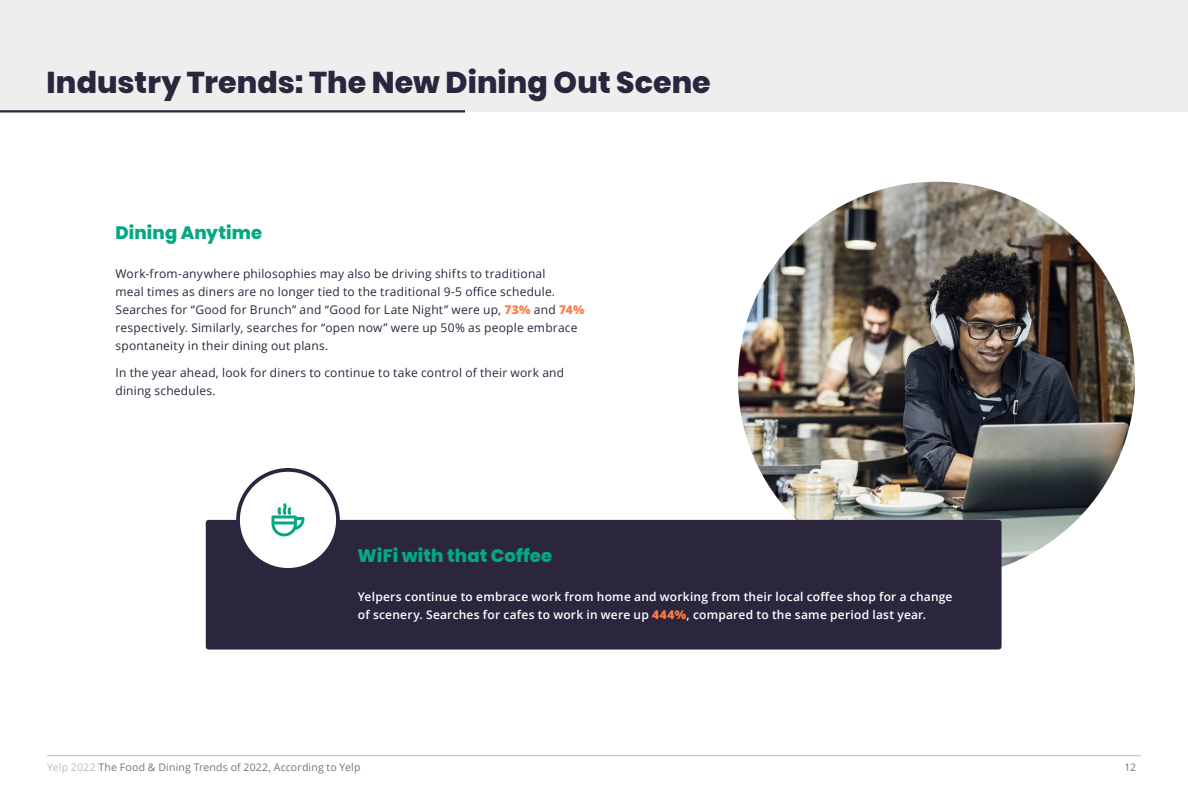
<style>
.page{position:relative;width:1188px;height:809px;background:#fff}
.page>*{position:absolute;margin:0;border:0;box-sizing:border-box;transform-origin:0 0}
.headline{font:800 30px "Poppins";letter-spacing:.005em;color:#2b263d}
.subhead{font:800 18px "Poppins";letter-spacing:.005em;color:#05a882}
.stat{font:12px/18px "Open Sans";letter-spacing:.02em;color:#2b263d}
.stat-2{font:600 12px/18px "Open Sans";letter-spacing:.02em;color:#fff}
.t1{font:10.5px "Open Sans";letter-spacing:.02em;color:#757380}
.s1{font-weight:800;color:#ff7d42}
.s2{color:#babac2}
</style>
<div class="page">
<hr style="left:47px;top:755px;width:1094px;height:1px;background:#babac2">
<div style="left:0;top:0;width:1188px;height:111px;background:#efeeef"></div>
<img style="left:738px;top:182px;width:397px;height:385px">
<hr style="left:0;top:110px;width:465px;height:2px;background:#2b263d">
<div style="left:206px;top:520px;width:796px;height:129px;background:#2b263d;border-radius:3px"></div>
<div style="left:238px;top:470px;width:100px;height:100px;background:#fff;border-radius:50%"></div>
<div style="left:236px;top:468px;width:104px;height:103px;border:4px solid #2b263d;border-radius:50%"></div>
<svg style="left:271px;top:503px;width:34px;height:34px"></svg>
<p class="headline" style="left:46px;top:65px;width:666px">Industry Trends: The New Dining Out Scene</p>
<p class="subhead" style="left:116px;top:222px;width:148px">Dining Anytime</p>
<p class="stat" style="left:116px;top:264px;width:471px">Work-from-anywhere philosophies may also be driving shifts to traditional<br>meal times as diners are no longer tied to the traditional 9-5 office schedule.<br>Searches for “Good for Brunch” and “Good for Late Night” were up, <span class="s1">73%</span> and <span class="s1">74% </span>respectively. Similarly, searches for “open now” were up 50% as people embrace spontaneity in their dining out plans.</p>
<p class="stat" style="left:116px;top:363px;width:450px">In the year ahead, look for diners to continue to take control of their work and dining schedules.</p>
<p class="subhead" style="left:358px;top:544px;width:196px">WiFi with that Coffee</p>
<p class="stat-2" style="left:358px;top:587px;width:596px">Yelpers continue to embrace work from home and working from their local coffee shop for a change of scenery. Searches for cafes to work in were up <span class="s1">444%</span>, compared to the same period last year.</p>
<p class="t1" style="left:47px;top:760px;width:315px"><span class="s2">Yelp 2022</span> The Food &amp; Dining Trends of 2022, According to Yelp</p>
<p class="t1" style="left:1124px;top:760px;width:13px">12</p>
</div>
